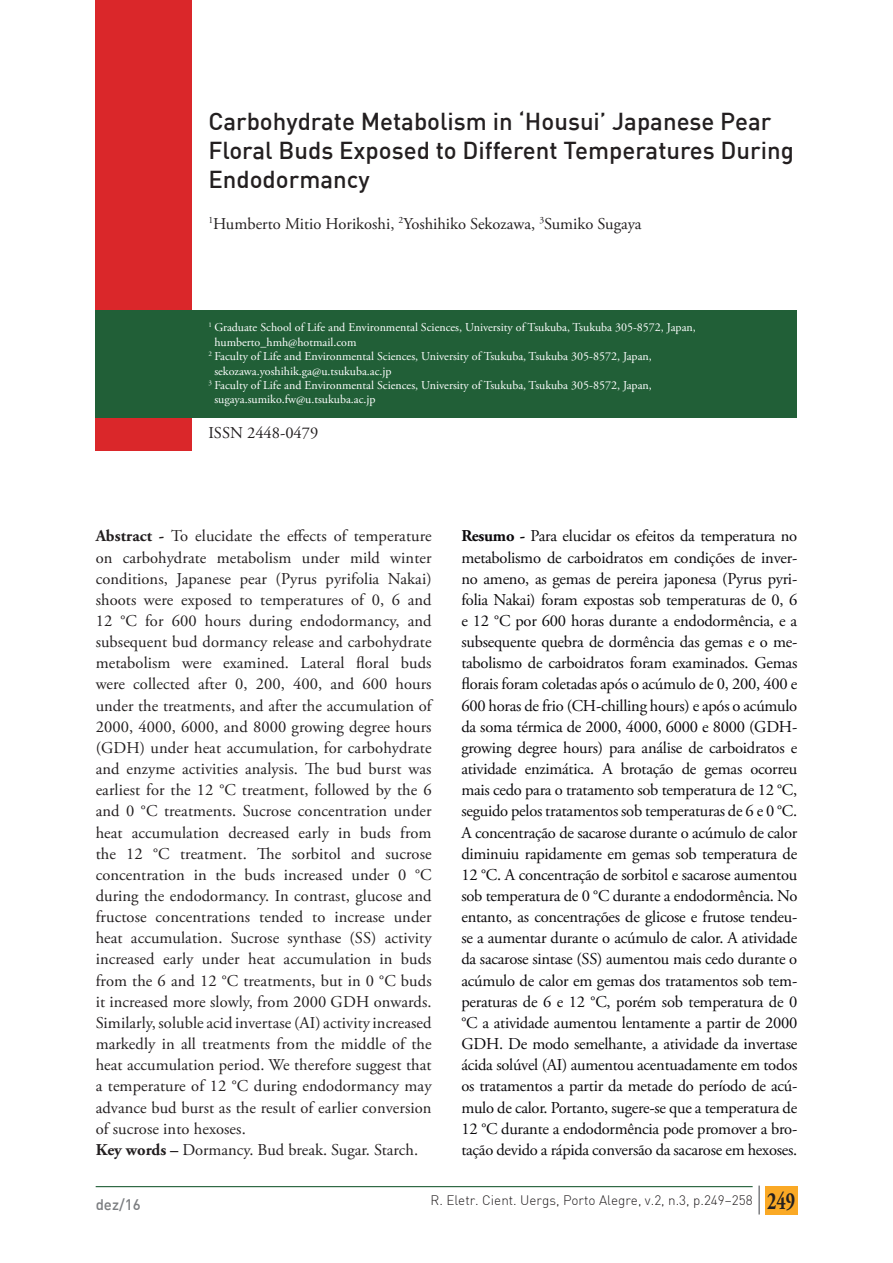
<style>
.page{position:relative;width:893px;height:1263px;background:#fff}
.page>*{position:absolute;margin:0;border:0;box-sizing:border-box;transform-origin:0 0}
.t1{font:700 24.75px "Adobe Garamond Pro";color:#231f20;scale:.73 1}
.t2{font:500 24px/28.8px "DIN";color:#231f20}
.t3{font:16.5px/21.1px "Adobe Garamond Pro";letter-spacing:-.015em;color:#0b090c;text-align:justify}
.t4{font:16.5px/21.1px "Adobe Garamond Pro";color:#231f20;text-align:justify}
.t5{font:500 15px "DIN";color:#7c7e81}
.t6{font:300 13.5px "DIN";color:#231f20}
.t7{font:12px/14.4px "Adobe Garamond Pro";color:#fff}
.s1{font-weight:700}
</style>
<div class="page">
<div style="left:765px;top:1186px;width:32px;height:28px;background:#faa925"></div>
<hr style="left:96px;top:1186px;width:657px;height:1px;background:#215f37">
<hr style="left:758px;top:1185px;width:2px;height:29px;background:#7e8083">
<div style="left:96px;top:0;width:96px;height:450px;background:#da272a"></div>
<div style="left:96px;top:310px;width:701px;height:108px;background:#215f37"></div>
<p class="t2" style="left:208px;top:106px;width:587px">Carbohydrate Metabolism in ‘Housui’ Japanese Pear<br>Floral Buds Exposed to Different Temperatures During<br>Endodormancy</p>
<p class="t4" style="left:208px;top:213px;width:435px"><sup>1</sup>Humberto Mitio Horikoshi, <sup>2</sup>Yoshihiko Sekozawa, <sup>3</sup>Sumiko Sugaya</p>
<p class="t7" style="left:214px;top:321px;width:483px;text-indent:-6px"><sup>1</sup> Graduate School of Life and Environmental Sciences, University of Tsukuba, Tsukuba 305-8572, Japan, humberto_hmh@hotmail.com</p>
<p class="t7" style="left:214px;top:350px;width:439px;text-indent:-6px"><sup>2</sup> Faculty of Life and Environmental Sciences, University of Tsukuba, Tsukuba 305-8572, Japan, sekozawa.yoshihik.ga@u.tsukuba.ac.jp</p>
<p class="t7" style="left:214px;top:378px;width:439px;text-indent:-6px"><sup>3</sup> Faculty of Life and Environmental Sciences, University of Tsukuba, Tsukuba 305-8572, Japan, sugaya.sumiko.fw@u.tsukuba.ac.jp</p>
<p class="t4" style="left:208px;top:422px;width:112px">ISSN 2448-0479</p>
<p class="t4" style="left:96px;top:526px;width:337px"><span class="s1">Abstract -</span> To elucidate the effects of temperature on carbohydrate metabolism under mild winter conditions, Japanese pear (Pyrus pyrifolia Nakai) shoots were exposed to temperatures of 0, 6 and 12 °C for 600 hours during endodormancy, and subsequent bud dormancy release and carbohydrate metabolism were examined. Lateral floral buds were collected after 0, 200, 400, and 600 hours under the treatments, and after the accumulation of 2000, 4000, 6000, and 8000 growing degree hours (GDH) under heat accumulation, for carbohydrate and enzyme activities analysis. The bud burst was earliest for the 12 °C treatment, followed by the 6 and 0 °C treatments. Sucrose concentration under heat accumulation decreased early in buds from the 12 °C treatment. The sorbitol and sucrose concentration in the buds increased under 0 °C during the endodormancy. In contrast, glucose and fructose concentrations tended to increase under heat accumulation. Sucrose synthase (SS) activity increased early under heat accumulation in buds from the 6 and 12 °C treatments, but in 0 °C buds it increased more slowly, from 2000 GDH onwards.<br>Similarly, soluble acid invertase (AI) activity increased markedly in all treatments from the middle of the heat accumulation period. We therefore suggest that a temperature of 12 °C during endodormancy may advance bud burst as the result of earlier conversion of sucrose into hexoses.</p>
<p class="t4" style="left:96px;top:1139px;width:324px"><span class="s1">Key words –</span> Dormancy. Bud break. Sugar. Starch.</p>
<p class="t3" style="left:461px;top:526px;width:337px"><span class="s1">Resumo -</span> Para elucidar os efeitos da temperatura no metabolismo de carboidratos em condições de inver&shy;no ameno, as gemas de pereira japonesa (Pyrus pyri&shy;folia Nakai) foram expostas sob temperaturas de 0, 6 e 12 °C por 600 horas durante a endodormência, e a subsequente quebra de dormência das gemas e o me&shy;tabolismo de carboidratos foram examinados. Gemas florais foram coletadas após o acúmulo de 0, 200, 400 e 600 horas de frio (CH-chilling hours) e após o acúmulo da soma térmica de 2000, 4000, 6000 e 8000 (GDH&shy;growing degree hours) para análise de carboidratos e atividade enzimática. A brotação de gemas ocorreu mais cedo para o tratamento sob temperatura de 12 °C, seguido pelos tratamentos sob temperaturas de 6 e 0 °C.<br>A concentração de sacarose durante o acúmulo de calor diminuiu rapidamente em gemas sob temperatura de 12 °C. A concentração de sorbitol e sacarose aumentou sob temperatura de 0 °C durante a endodormência. No entanto, as concentrações de glicose e frutose tendeu&shy;se a aumentar durante o acúmulo de calor. A atividade da sacarose sintase (SS) aumentou mais cedo durante o acúmulo de calor em gemas dos tratamentos sob tem&shy;peraturas de 6 e 12 °C, porém sob temperatura de 0 °C a atividade aumentou lentamente a partir de 2000<br>GDH. De modo semelhante, a atividade da invertase ácida solúvel (AI) aumentou acentuadamente em todos os tratamentos a partir da metade do período de acú&shy;mulo de calor. Portanto, sugere-se que a temperatura de 12 °C durante a endodormência pode promover a bro&shy;tação devido a rápida conversão da sacarose em hexoses.</p>
<p class="t5" style="left:96px;top:1195px;width:47px">dez/16</p>
<p class="t1" style="left:767px;top:1186px;width:40px">249</p>
<p class="t6" style="left:430px;top:1192px;width:324px">R. Eletr. Cient. Uergs, Porto Alegre, v.2, n.3, p.249–258</p>
</div>
